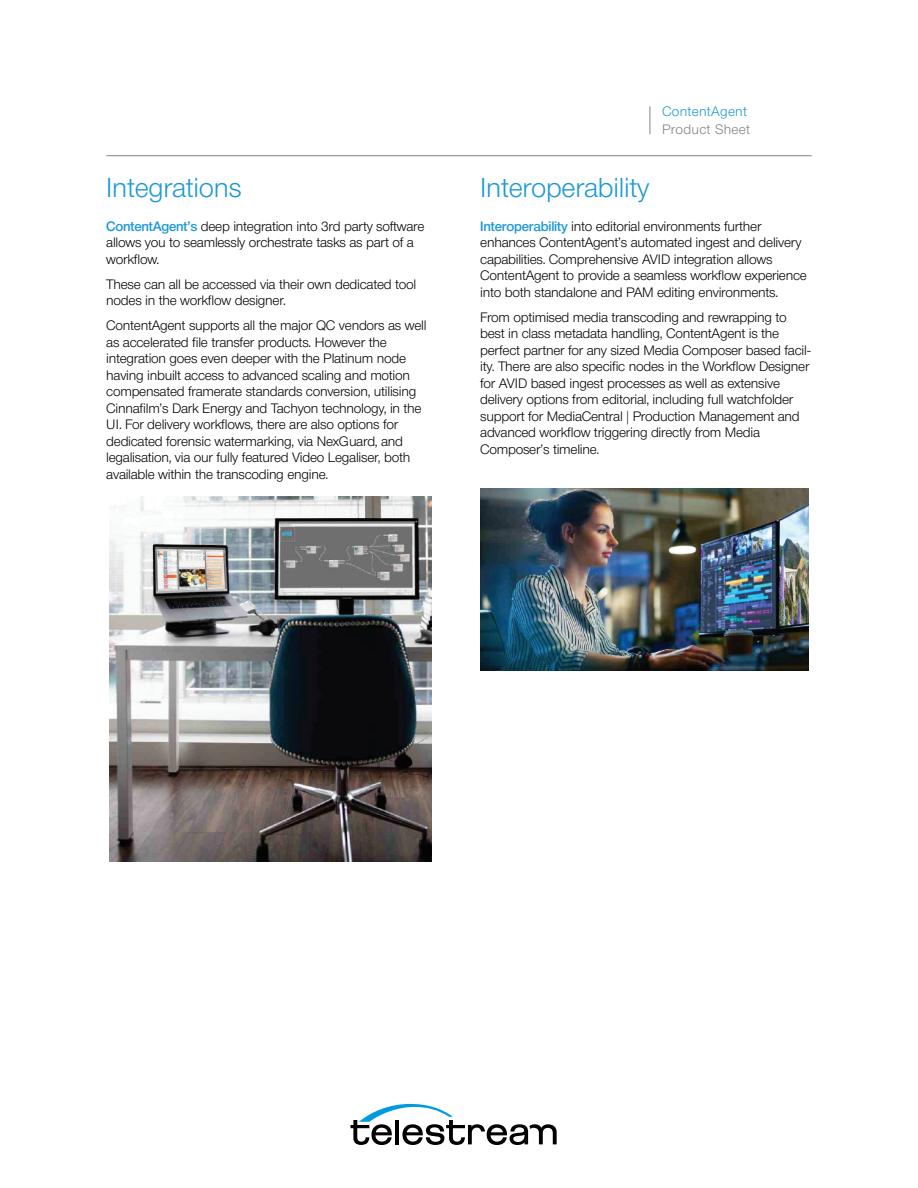
<style>
.page{position:relative;width:918px;height:1188px;background:#fff}
.page>*{position:absolute;margin:0;border:0;box-sizing:border-box;transform-origin:0 0}
.t1{font:300 27px "Neue Helvetica BQ";letter-spacing:-.01em;color:#1d99d6}
.t2{font:300 13.5px/16.5px "Neue Helvetica BQ";letter-spacing:-.02em;color:#040503}
.t3{font:300 13.5px "Neue Helvetica BQ";letter-spacing:.02em;color:#1d99d6}
.t4{font:300 13.5px "Neue Helvetica BQ";letter-spacing:.02em;color:#808285}
.s1{font-weight:500;color:#1d99d6}
</style>
<div class="page">
<img style="left:110px;top:496px;width:321px;height:366px">
<img style="left:480px;top:489px;width:328px;height:182px">
<svg style="left:351px;top:1104px;width:206px;height:41px"></svg>
<hr style="left:106px;top:155px;width:706px;height:1px;background:#808285">
<svg style="left:650px;top:106px;width:1px;height:28px"></svg>
<h1 class="t1" style="left:106px;top:171px;width:137px">Integrations</h1>
<p class="t2" style="left:106px;top:218px;width:320px"><span class="s1">ContentAgent’s</span> deep integration into 3rd party software allows you to seamlessly orchestrate tasks as part of a workflow.</p>
<p class="t2" style="left:106px;top:276px;width:311px">These can all be accessed via their own dedicated tool nodes in the workflow designer.</p>
<p class="t2" style="left:106px;top:317px;width:322px">ContentAgent supports all the major QC vendors as well as accelerated file transfer products. However the integration goes even deeper with the Platinum node having inbuilt access to advanced scaling and motion compensated framerate standards conversion, utilising Cinnafilm’s Dark Energy and Tachyon technology, in the UI. For delivery workflows, there are also options for dedicated forensic watermarking, via NexGuard, and legalisation, via our fully featured Video Legaliser, both available within the transcoding engine.</p>
<p class="t3" style="left:662px;top:103px;width:87px">ContentAgent</p>
<p class="t4" style="left:662px;top:121px;width:90px">Product Sheet</p>
<h1 class="t1" style="left:480px;top:171px;width:171px">Interoperability</h1>
<p class="t2" style="left:480px;top:218px;width:328px"><span class="s1">Interoperability</span> into editorial environments further enhances ContentAgent’s automated ingest and delivery capabilities. Comprehensive AVID integration allows ContentAgent to provide a seamless workflow experience into both standalone and PAM editing environments.</p>
<p class="t2" style="left:480px;top:308px;width:333px">From optimised media transcoding and rewrapping to best in class metadata handling, ContentAgent is the perfect partner for any sized Media Composer based facil&shy;ity. There are also specific nodes in the Workflow Designer for AVID based ingest processes as well as extensive delivery options from editorial, including full watchfolder support for MediaCentral | Production Management and advanced workflow triggering directly from Media Composer’s timeline.</p>
</div>
